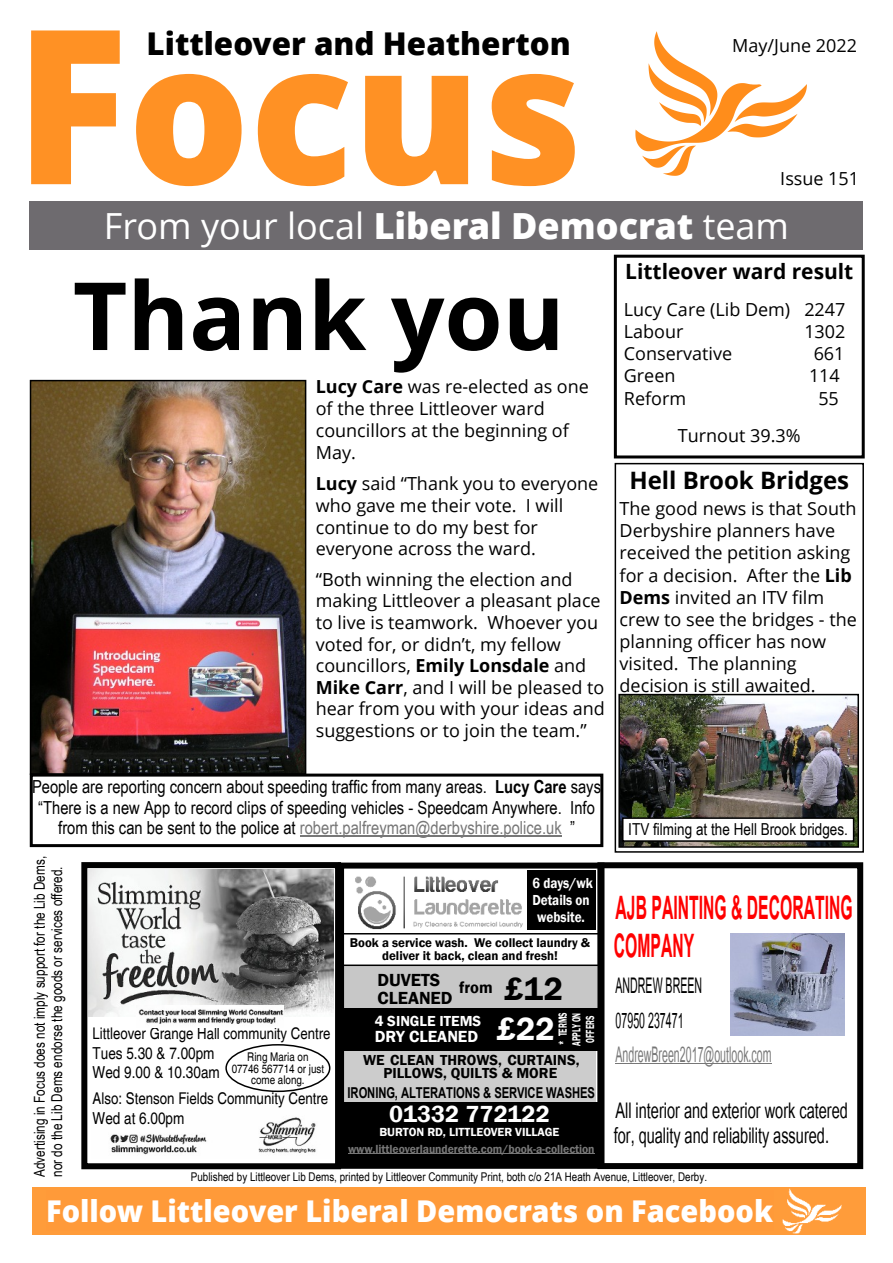
<style>
.page{position:relative;width:893px;height:1263px;background:#fff}
.page>*{position:absolute;margin:0;border:0;box-sizing:border-box;transform-origin:0 0}
.t1{font:800 195.9px "Open Sans";color:rgb(255 128 0/.86)}
.t2{font:700 94.2px "Open Sans";color:#000}
.t3{font:700 45px/38.2px "Utsaah";color:#f00;scale:.49 1}
.t4{font:36px "Open Sans";color:#fff}
.t5{font:800 31.35px "Open Sans";color:#000}
.t6{font:30px/25.5px "Utsaah";color:#000;scale:.68 1}
.t7{font:800 30px "Open Sans";color:#fff}
.t8{font:30px "Utsaah";color:#777;scale:.49 1}
.t9{font:30px/34.5px "Utsaah";color:#000;scale:.49 1}
.t10{font:700 24px "Open Sans";color:#000}
.t11{font:600 24px "Franklin Gothic";color:#fff}
.t12{font:700 21px "Open Sans";color:#000}
.t13{font:18px/22px "Open Sans";color:#000}
.t14{font:18px/20.5px "Arial Narrow";color:#000;text-align:center}
.t15{font:600 18px/18.8px "Franklin Gothic";color:#000}
.t16{font:condensed 16.5px/19.8px "Helvetica";color:#000}
.t17{font:16.5px "Arial Narrow";color:#000}
.t18{font:600 16.5px "Franklin Gothic";color:#fff}
.t19{font:600 16.5px "Franklin Gothic";color:#000}
.t20{font:condensed 16.2px "Helvetica";color:#000}
.t21{font:condensed 16.05px "Helvetica";color:#000}
.t22{font:15px/17.2px "Arial Narrow";color:#000;scale:.96 1}
.t23{font:600 15px/13.8px "Franklin Gothic";color:#000;text-align:center}
.t24{font:700 15px "Arial";letter-spacing:-.005em;color:#000;scale:.75 1}
.t25{font:600 15px/17px "Franklin Gothic";color:#fff;text-align:center;scale:.87 1}
.t26{font:600 15px "Franklin Gothic";color:#fff}
.t27{font:600 13.05px/13.2px "Franklin Gothic";color:#000;text-align:center}
.t28{font:12px "Arial Narrow";color:#000}
.t29{font:600 12px "Franklin Gothic";color:#777;scale:.96 1}
.t30{font:condensed 12px/11.6px "Helvetica";color:#000;text-align:center}
.t31{font:600 12px "Franklin Gothic";color:#fff}
.t32{font:600 12px/13.6px "Franklin Gothic";color:#fff;text-align:justify;scale:.63 1}
.s1{font-size:215.25px}
.s2{font-weight:800}
.s3{font-weight:700}
.s4{color:#777}
.s5{font-size:33px}
</style>
<div class="page">
<div style="left:30px;top:201px;width:833px;height:48px;background:#6e6b6f"></div>
<svg style="left:635px;top:31px;width:172px;height:145px"></svg>
<div style="left:32px;top:1187px;width:834px;height:48px;background:#ff9a39"></div>
<img style="left:783px;top:1188px;width:58px;height:45px">
<div style="left:614px;top:255px;width:251px;height:203px;border:3px solid #000"></div>
<div style="left:30px;top:773px;width:573px;height:74px;border:3px solid #000"></div>
<hr style="left:300px;top:836px;width:262px;height:1px;background:#777">
<div style="left:615px;top:463px;width:249px;height:390px;border:2px solid #000"></div>
<img style="left:621px;top:697px;width:235px;height:148px">
<div style="left:618px;top:694px;width:241px;height:154px;border:2px solid #000"></div>
<div style="left:623px;top:818px;width:231px;height:23px;background:#fff"></div>
<div style="left:622px;top:817px;width:232px;height:25px;border:2px solid #000"></div>
<div style="left:597px;top:862px;width:266px;height:307px;border:6px solid #000"></div>
<hr style="left:616px;top:1063px;width:156px;height:1px;background:#777">
<img style="left:730px;top:934px;width:115px;height:101px">
<div style="left:81px;top:862px;width:260px;height:307px;border:6px solid #000"></div>
<img style="left:88px;top:869px;width:246px;height:147px">
<img style="left:110px;top:1090px;width:206px;height:65px">
<img style="left:136px;top:1005px;width:147px;height:19px">
<div style="left:225px;top:1044px;width:105px;height:48px;border:2px solid #000;border-radius:50%"></div>
<img style="left:355px;top:870px;width:182px;height:60px">
<div style="left:338px;top:862px;width:266px;height:307px;border:6px solid #000"></div>
<div style="left:344px;top:1102px;width:254px;height:62px;background:#000"></div>
<div style="left:527px;top:871px;width:68px;height:59px;background:#000"></div>
<div style="left:343px;top:1008px;width:254px;height:42px;background:#000"></div>
<div style="left:343px;top:1048px;width:253px;height:54px;background:#ccc"></div>
<div style="left:343px;top:966px;width:254px;height:44px;background:#c7c7c7"></div>
<div style="left:341px;top:933px;width:258px;height:33px;border:2px solid #000"></div>
<hr style="left:348px;top:1153px;width:247px;height:1px;background:#777">
<img style="left:33px;top:383px;width:270px;height:389px">
<div style="left:30px;top:380px;width:276px;height:395px;border:2px solid #000"></div>
<h1 class="t1" style="left:15px;top:34px;width:569px"><span class="s1">F</span>ocus</h1>
<h3 class="t5" style="left:147px;top:31px;width:426px">Littleover and Heatherton</h3>
<p class="t13" style="left:732px;top:37px;width:126px">May/June 2022</p>
<p class="t13" style="left:780px;top:170px;width:80px">Issue 151</p>
<h3 class="t4" style="left:104px;top:212px;width:687px">From your local <span class="s2">Liberal Democrat</span> team</h3>
<h2 class="t2" style="left:73px;top:278px;width:493px">Thank you</h2>
<p class="t13" style="left:316px;top:377px;width:275px"><span class="s3">Lucy Care</span> was re-elected as one of the three Littleover ward councillors at the beginning of<br>May.</p>
<p class="t13" style="left:316px;top:475px;width:284px;line-height:21.6px"><span class="s3">Lucy</span> said “Thank you to everyone who gave me their vote. I will continue to do my best for everyone across the ward.</p>
<p class="t13" style="left:316px;top:570px;width:291px;line-height:21.6px">“Both winning the election and making Littleover a pleasant place to live is teamwork. Whoever you voted for, or didn’t, my fellow councillors, <span class="s3">Emily Lonsdale</span> and<br><span class="s3">Mike Carr</span>, and I will be pleased to hear from you with your ideas and suggestions or to join the team.”</p>
<p class="t14" style="left:32px;top:778px;width:570px">People are reporting concern about speeding traffic from many areas. <span class="s3">Lucy Care</span> says “There is a new App to record clips of speeding vehicles - Speedcam Anywhere. Info from this can be sent to the police at <span class="s4">robert.palfreyman@derbyshire.police.uk</span> ”</p>
<p class="t12" style="left:625px;top:263px;width:230px">Littleover ward result</p>
<p class="t13" style="left:624px;top:300px;width:223px">Lucy Care (Lib Dem) 2247<br>Labour</p>
<p class="t13" style="left:804px;top:322px;width:43px">1302</p>
<p class="t13" style="left:624px;top:345px;width:110px">Conservative</p>
<p class="t13" style="left:814px;top:345px;width:32px">661</p>
<p class="t13" style="left:624px;top:367px;width:53px">Green</p>
<p class="t13" style="left:809px;top:367px;width:32px">114</p>
<p class="t13" style="left:624px;top:389px;width:64px">Reform</p>
<p class="t13" style="left:818px;top:389px;width:22px">55</p>
<p class="t13" style="left:678px;top:426px;width:124px">Turnout 39.3%</p>
<h3 class="t10" style="left:629px;top:471px;width:221px">Hell Brook Bridges</h3>
<p class="t13" style="left:620px;top:500px;width:239px">The good news is that South<br>Derbyshire planners have received the petition asking for a decision. After the <span class="s3">Lib<br>Dems</span> invited an ITV film crew to see the bridges - the planning officer has now visited. The planning decision is still awaited.</p>
<p class="t17" style="left:628px;top:823px;width:221px">ITV filming at the Hell Brook bridges.</p>
<p class="t22" style="left:32px;top:1177px;width:336px;rotate:-90deg">Advertising in Focus does not imply support for the Lib Dems, nor do the Lib Dems endorse the goods or services offered.</p>
<p class="t21" style="left:93px;top:1027px;width:239px">Littleover Grange Hall community Centre</p>
<p class="t16" style="left:93px;top:1044px;width:129px">Tues 5.30 &amp; 7.00pm<br>Wed 9.00 &amp; 10.30am</p>
<p class="t20" style="left:93px;top:1092px;width:237px">Also: Stenson Fields Community Centre</p>
<p class="t16" style="left:93px;top:1109px;width:93px">Wed at 6.00pm</p>
<p class="t30" style="left:232px;top:1052px;width:94px">Ring Maria on<br>07746 567714 or just come along.</p>
<p class="t25" style="left:532px;top:875px;width:71px">6 days/wk<br>Details on website.</p>
<p class="t27" style="left:350px;top:937px;width:242px">Book a service wash. We collect laundry &amp; deliver it back, clean and fresh!</p>
<p class="t15" style="left:377px;top:972px;width:76px">DUVETS<br>CLEANED</p>
<p class="t19" style="left:459px;top:982px;width:105px">from <span class="s5">£12</span></p>
<p class="t32" style="left:557px;top:1046px;width:54px;rotate:-90deg">* TERMS APPLY ON OFFERS</p>
<p class="t26" style="left:375px;top:1015px;width:108px">4 SINGLE ITEMS</p>
<p class="t18" style="left:375px;top:1030px;width:181px">DRY CLEANED <span class="s5">£22</span></p>
<p class="t23" style="left:363px;top:1054px;width:218px">WE CLEAN THROWS, CURTAINS,<br>PILLOWS, QUILTS &amp; MORE</p>
<p class="t24" style="left:347px;top:1087px;width:331px">IRONING, ALTERATIONS &amp; SERVICE WASHES</p>
<h3 class="t11" style="left:389px;top:1105px;width:162px">01332 772122</h3>
<p class="t31" style="left:379px;top:1128px;width:182px">BURTON RD, LITTLEOVER VILLAGE</p>
<p class="t29" style="left:348px;top:1144px;width:258px">www.littleoverlaunderette.com/book-a-collection</p>
<h3 class="t3" style="left:614px;top:884px;width:489px">AJB PAINTING &amp; DECORATING<br>COMPANY</h3>
<h3 class="t9" style="left:616px;top:965px;width:178px">ANDREW BREEN<br>07950 237471</h3>
<h3 class="t8" style="left:616px;top:1034px;width:320px">AndrewBreen2017@outlook.com</h3>
<h3 class="t6" style="left:614px;top:1095px;width:346px">All interior and exterior work catered for, quality and reliability assured.</h3>
<p class="t28" style="left:191px;top:1172px;width:518px">Published by Littleover Lib Dems, printed by Littleover Community Print, both c/o 21A Heath Avenue, Littleover, Derby.</p>
<h3 class="t7" style="left:46px;top:1199px;width:729px">Follow Littleover Liberal Democrats on Facebook</h3>
</div>
